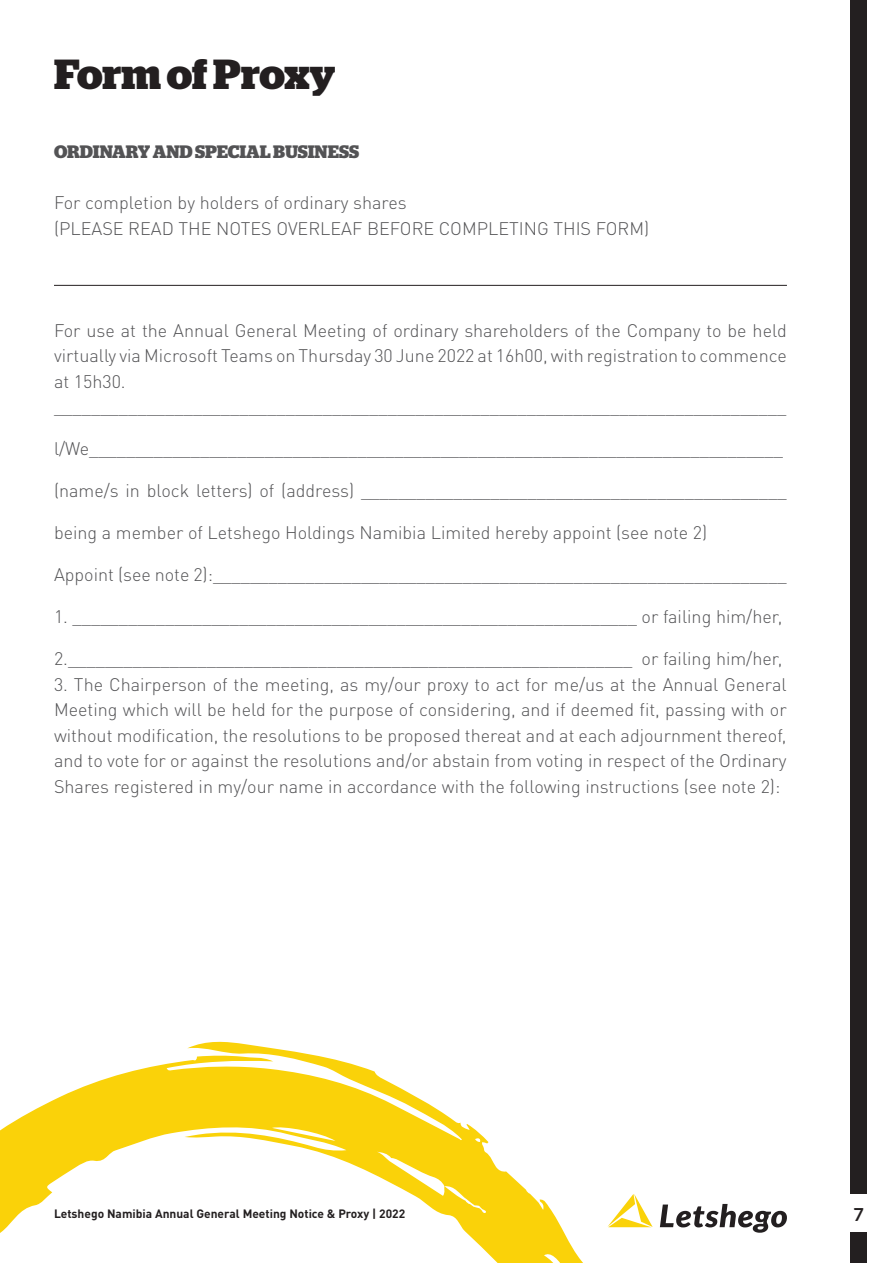
<style>
.page{position:relative;width:893px;height:1263px;background:#fff}
.page>*{position:absolute;margin:0;border:0;box-sizing:border-box;transform-origin:0 0}
.t1{font:700 42px "Stag";letter-spacing:-.005em;color:#231f20}
.t2{font:300 18px/25.5px "DIN Pro";color:#535355;text-align:justify}
.t3{font:700 18px "Stag";color:#535355}
.t4{font:700 18px "Lato";color:#231f20}
.t5{font:700 12px "DIN Pro";color:#231f20}
</style>
<div class="page">
<svg style="left:0;top:1041px;width:620px;height:222px"></svg>
<svg style="left:607px;top:1194px;width:46px;height:33px"></svg>
<svg style="left:660px;top:1204px;width:127px;height:29px"></svg>
<div style="left:850px;top:0;width:17px;height:1194px;background:#231f20"></div>
<div style="left:850px;top:1233px;width:17px;height:30px;background:#231f20"></div>
<hr style="left:54px;top:285px;width:733px;height:1px;background:#231f20">
<p class="t1" style="left:54px;top:43px;width:283px">Form of Proxy</p>
<p class="t3" style="left:54px;top:138px;width:307px">ORDINARY AND SPECIAL BUSINESS</p>
<p class="t2" style="left:54px;top:188px;width:354px">For completion by holders of ordinary shares</p>
<p class="t2" style="left:54px;top:214px;width:597px">(PLEASE READ THE NOTES OVERLEAF BEFORE COMPLETING THIS FORM)</p>
<p class="t2" style="left:54px;top:316px;width:734px">For use at the Annual General Meeting of ordinary shareholders of the Company to be held virtually via Microsoft Teams on Thursday 30 June 2022 at 16h00, with registration to commence at 15h30.</p>
<p class="t2" style="left:54px;top:392px;width:734px">_______________________________________________________________________________</p>
<p class="t2" style="left:54px;top:434px;width:730px">l/We___________________________________________________________________________</p>
<p class="t2" style="left:54px;top:476px;width:734px">(name/s in block letters) of (address) ______________________________________________</p>
<p class="t2" style="left:54px;top:518px;width:655px">being a member of Letshego Holdings Namibia Limited hereby appoint (see note 2)</p>
<p class="t2" style="left:54px;top:560px;width:734px">Appoint (see note 2):______________________________________________________________</p>
<p class="t2" style="left:54px;top:602px;width:730px">1. _____________________________________________________________ or failing him/her,</p>
<p class="t2" style="left:54px;top:644px;width:730px">2._____________________________________________________________ or failing him/her,</p>
<p class="t2" style="left:54px;top:670px;width:734px">3. The Chairperson of the meeting, as my/our proxy to act for me/us at the Annual General Meeting which will be held for the purpose of considering, and if deemed fit, passing with or without modification, the resolutions to be proposed thereat and at each adjournment thereof, and to vote for or against the resolutions and/or abstain from voting in respect of the Ordinary Shares registered in my/our name in accordance with the following instructions (see note 2):</p>
<p class="t5" style="left:54px;top:1203px;width:353px">Letshego Namibia Annual General Meeting Notice &amp; Proxy | 2022</p>
<p class="t4" style="left:853px;top:1201px;width:12px">7</p>
</div>
